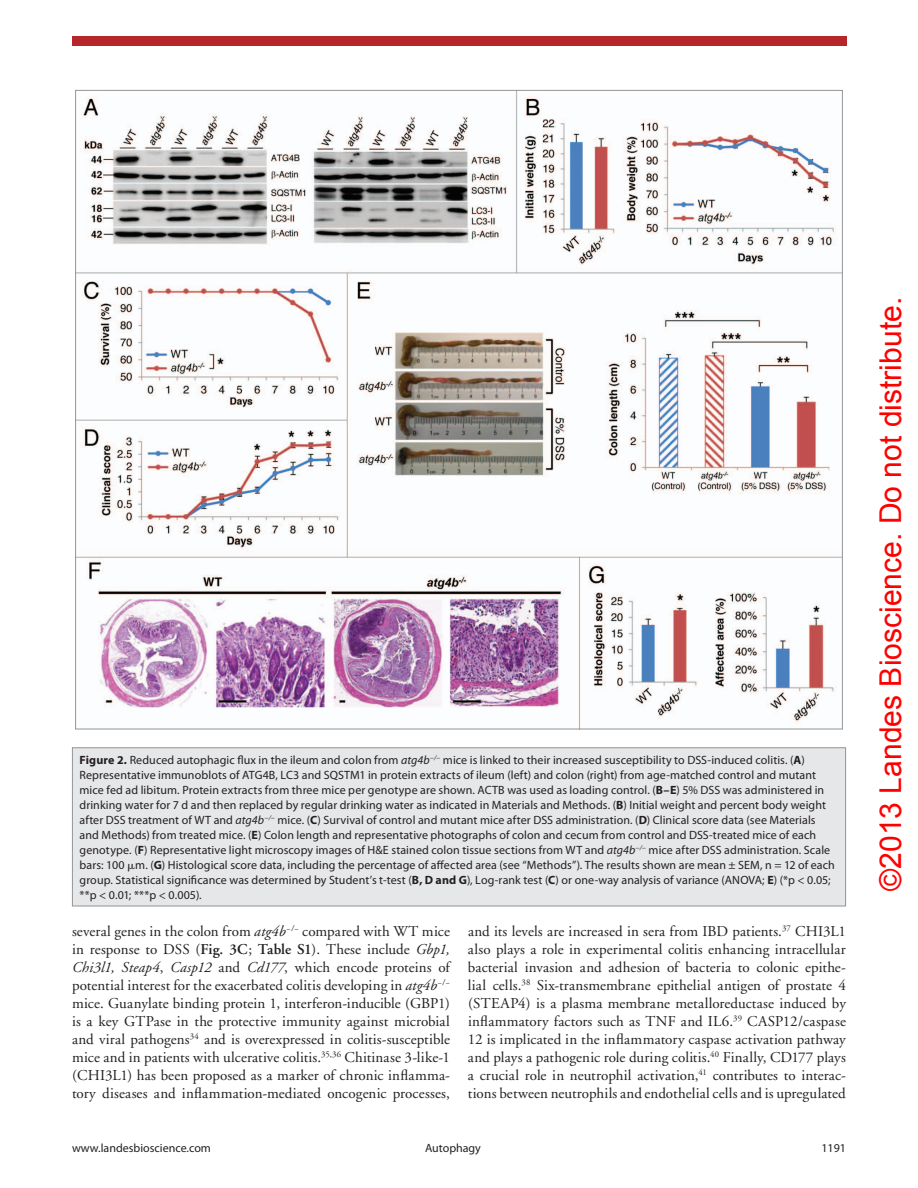
<style>
.page{position:relative;width:918px;height:1188px;background:#fff}
.page>*{position:absolute;margin:0;border:0;box-sizing:border-box;transform-origin:0 0}
.t1{font:30.15px "Arial";color:#f00}
.t2{font:15px/18px "Adobe Garamond";letter-spacing:.01em;color:#231f20;text-align:justify}
.t3{font:12px/15px "Myriad Pro";letter-spacing:.005em;color:#231f20}
.s1{font-weight:700}
.s2{font-style:italic}
.s3{font-family:"Universal Std Greekw Math Pi"}
.s4{font-weight:600}
</style>
<div class="page">
<div style="left:72px;top:36px;width:774px;height:10px;background:#b7262b"></div>
<div style="left:72px;top:748px;width:774px;height:158px;background:#e6e7e9"></div>
<div style="left:72px;top:747px;width:774px;height:159px;border:1px solid #939598"></div>
<img style="left:77px;top:92px;width:764px;height:635px">
<p class="t3" style="left:80px;top:752px;width:738px"><span class="s1">Figure 2.</span> Reduced autophagic flux in the ileum and colon from <span class="s2">atg4b</span><sup>−/−</sup> mice is linked to their increased susceptibility to DSS-induced colitis. (<span class="s1">A</span>)<br>Representative immunoblots of ATG4B, LC3 and SQSTM1 in protein extracts of ileum (left) and colon (right) from age-matched control and mutant mice fed ad libitum. Protein extracts from three mice per genotype are shown. ACTB was used as loading control. (<span class="s1">B–E</span>) 5% DSS</p>
<p class="t3" style="left:80px;top:782px;width:748px;text-indent:643px">was administered in drinking water for 7 d and then replaced by regular drinking water as indicated in Materials and Methods. (<span class="s1">B</span>) Initial weight and percent body weight after DSS</p>
<p class="t3" style="left:128px;top:812px;width:413px">treatment of WT and <span class="s2">atg4b</span><sup>−/−</sup> mice. (<span class="s1">C</span>) Survival of control and mutant mice after DSS</p>
<p class="t3" style="left:80px;top:812px;width:738px;text-align:justify;text-indent:476px">administration. (<span class="s1">D</span>) Clinical score data (see Materials and Methods) from treated mice. (<span class="s1">E</span>) Colon length and representative photographs of colon and cecum from control and DSS-treated mice of each genotype. (<span class="s1">F</span>) Representative light microscopy images of H&amp;E stained colon tissue sections from WT and <span class="s2">atg4b</span><sup>−/−</sup> mice after DSS</p>
<p class="t3" style="left:80px;top:842px;width:757px;text-indent:645px">administration. Scale bars: 100 <span class="s3">μ</span>m. (<span class="s1">G</span>) Histological score data, including the percentage of affected area (see “Methods”). The results shown are mean ± SEM, n = 12 of each group. Statistical significance was determined by Student’s t-test (<span class="s1">B, D and G</span>), Log-rank test (<span class="s1">C</span>) or one-way analysis of variance (ANO VA; <span class="s1">E</span>) (*p &lt; 0.05; **p &lt; 0.01; ***p &lt; 0.005).</p>
<p class="t2" style="left:72px;top:923px;width:379px">several genes in the colon from <span class="s2">atg4b</span><sup>−/−</sup> compared with WT mice in response to DSS (<span class="s4">Fig. 3C</span>; <span class="s4">Table S1</span>). These include <span class="s2">Gbp1, Chi3l1, Steap4</span>, <span class="s2">Casp12</span> and <span class="s2">Cd177</span>, which encode proteins of potential interest for the exacerbated colitis developing in <span class="s2">atg4b</span><sup>−/− </sup>mice. Guanylate binding protein 1, interferon-inducible (GBP1) is a key GTPase in the protective immunity against microbial and viral pathogens<sup>34</sup> and is overexpressed in colitis-susceptible mice and in patients with ulcerative colitis.<sup>35,36</sup> Chitinase 3-like-1 (CHI3L1) has been proposed as a marker of chronic inflamma&shy;tory diseases and inflammation-mediated oncogenic processes,</p>
<p class="t2" style="left:468px;top:923px;width:379px">and its levels are increased in sera from IBD patients.<sup>37</sup> CHI3L1 also plays a role in experimental colitis enhancing intracellular bacterial invasion and adhesion of bacteria to colonic epithe&shy;lial cells.<sup>38</sup> Six-transmembrane epithelial antigen of prostate 4 (STEAP4) is a plasma membrane metalloreductase induced by inflammatory factors such as TNF and IL6.<sup>39</sup> CASP12/caspase 12 is implicated in the inflammatory caspase activation pathway and plays a pathogenic role during colitis.<sup>40</sup> Finally, CD177 plays a crucial role in neutrophil activation,<sup>41</sup> contributes to interac&shy;tions between neutrophils and endothelial cells and is upregulated</p>
<p class="t3" style="left:72px;top:1140px;width:140px">www.landesbioscience.com</p>
<p class="t3" style="left:425px;top:1140px;width:57px">Autophagy</p>
<p class="t3" style="left:821px;top:1140px;width:26px">1191</p>
<h1 class="t1" style="left:871px;top:891px;width:595px;rotate:-90deg">©2013 Landes Bioscience. Do not distribute.</h1>
</div>
